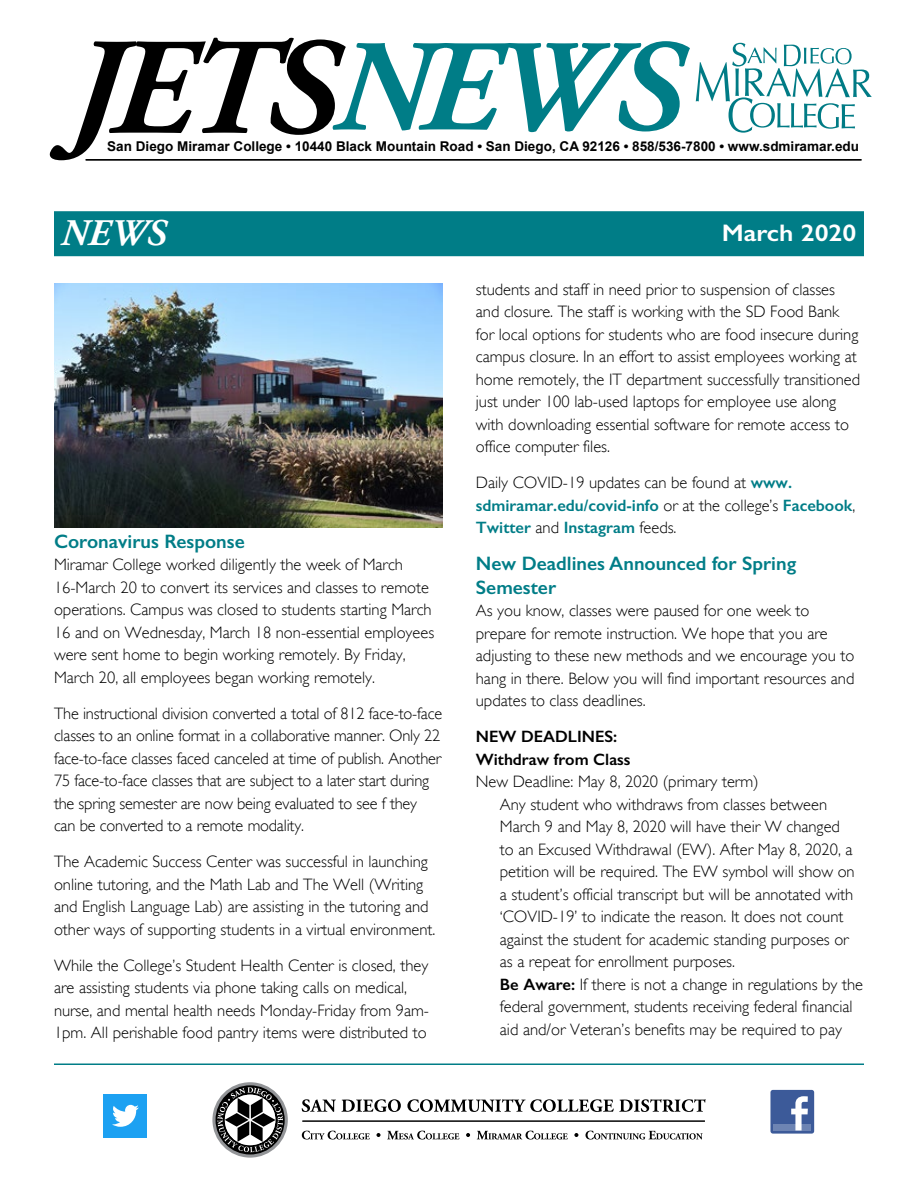
<style>
.page{position:relative;width:918px;height:1188px;background:#fff}
.page>*{position:absolute;margin:0;border:0;box-sizing:border-box;transform-origin:0 0}
.t1{font:italic 700 137.55px "Adobe Garamond";color:#000}
.t2{font:italic 700 130.35px "Adobe Garamond";color:#007d87}
.t3{font:italic 700 37.5px "Adobe Garamond";color:#fff}
.t4{font:600 24px "Gill Sans";color:#fff;scale:1.1 1}
.t5{font:600 19.5px/23.4px "Gill Sans";color:#007d87}
.t6{font:300 16.5px/22.5px "Gill Sans";color:#000}
.t7{font:600 16.5px/22.5px "Gill Sans";color:#000}
.t8{font:700 13.5px "Arial";color:#000}
.s1{font-size:137.55px;color:#000}
.s2{font-weight:600;color:#007d87}
.s3{font-weight:600}
</style>
<div class="page">
<svg style="left:302px;top:1099px;width:99px;height:13px"></svg>
<svg style="left:407px;top:1099px;width:299px;height:13px"></svg>
<hr style="left:302px;top:1121px;width:403px;height:1px;background:#000">
<svg style="left:302px;top:1131px;width:68px;height:9px"></svg>
<svg style="left:377px;top:1133px;width:4px;height:4px"></svg>
<svg style="left:387px;top:1131px;width:72px;height:9px"></svg>
<svg style="left:466px;top:1133px;width:4px;height:4px"></svg>
<svg style="left:477px;top:1131px;width:91px;height:9px"></svg>
<svg style="left:574px;top:1133px;width:4px;height:4px"></svg>
<svg style="left:586px;top:1131px;width:117px;height:9px"></svg>
<svg style="left:212px;top:1082px;width:76px;height:76px"></svg>
<svg style="left:215px;top:1085px;width:70px;height:70px"></svg>
<svg style="left:217px;top:1087px;width:66px;height:65px"></svg>
<hr style="left:86px;top:159px;width:776px;height:2px;background:#000">
<svg style="left:696px;top:43px;width:176px;height:90px"></svg>
<hr style="left:54px;top:1064px;width:810px;height:1px;background:#007d87">
<div style="left:54px;top:211px;width:810px;height:45px;background:#007d87"></div>
<div style="left:770px;top:1090px;width:44px;height:44px;background:#3c5a99;border-radius:2px"></div>
<div style="left:774px;top:1124px;width:37px;height:6px;background:#6d84b3"></div>
<svg style="left:791px;top:1096px;width:17px;height:34px"></svg>
<div style="left:104px;top:1094px;width:43px;height:43px;background:#1da1f2"></div>
<svg style="left:112px;top:1105px;width:27px;height:22px"></svg>
<img style="left:54px;top:284px;width:389px;height:243px">
<h2 class="t2" style="left:110px;top:17px;width:573px"><span class="s1">ETS</span>NEWS</h2>
<h1 class="t1" style="left:68px;top:14px;width:52px">J</h1>
<p class="t8" style="left:107px;top:138px;width:753px">San Diego Miramar College • 10440 Black Mountain Road • San Diego, CA 92126 • 858/536-7800 • www.sdmiramar.edu</p>
<h3 class="t3" style="left:61px;top:213px;width:107px">NEWS</h3>
<h3 class="t4" style="left:722px;top:218px;width:124px">March 2020</h3>
<p class="t5" style="left:54px;top:529px;width:192px">Coronavirus Response</p>
<p class="t6" style="left:54px;top:554px;width:382px">Miramar College worked diligently the week of March 16-March 20 to convert its services and classes to remote operations. Campus was closed to students starting March 16 and on Wednesday, March 18 non-essential employees were sent home to begin working remotely. By Friday, March 20, all employees began working remotely.</p>
<p class="t6" style="left:54px;top:702px;width:390px">The instructional division converted a total of 812 face-to-face classes to an online format in a collaborative manner. Only 22 face-to-face classes faced canceled at time of publish. Another 75 face-to-face classes that are subject to a later start during the spring semester are now being evaluated to see f they can be converted to a remote modality.</p>
<p class="t6" style="left:54px;top:851px;width:383px">The Academic Success Center was successful in launching online tutoring, and the Math Lab and The Well (Writing and English Language Lab) are assisting in the tutoring and other ways of supporting students in a virtual environment.</p>
<p class="t6" style="left:54px;top:954px;width:377px">While the College’s Student Health Center is closed, they are assisting students via phone taking calls on medical, nurse, and mental health needs Monday-Friday from 9am-1pm. All perishable food pantry items were distributed to</p>
<p class="t6" style="left:476px;top:278px;width:386px">students and staff in need prior to suspension of classes and closure. The staff is working with the SD Food Bank for local options for students who are food insecure during campus closure. In an effort to assist employees working at home remotely, the IT department successfully transitioned just under 100 lab-used laptops for employee use along with downloading essential software for remote access to office computer files.</p>
<p class="t6" style="left:476px;top:472px;width:381px">Daily COVID-19 updates can be found at <span class="s2">www. sdmiramar.edu/covid-info</span> or at the college’s <span class="s2">Facebook</span>,<br><span class="s2">Twitter</span> and <span class="s2">Instagram</span> feeds.</p>
<p class="t5" style="left:476px;top:552px;width:322px">New Deadlines Announced for Spring<br>Semester</p>
<p class="t6" style="left:476px;top:599px;width:380px">As you know, classes were paused for one week to prepare for remote instruction. We hope that you are adjusting to these new methods and we encourage you to hang in there. Below you will find important resources and updates to class deadlines.</p>
<p class="t7" style="left:476px;top:725px;width:156px">NEW DEADLINES:<br>Withdraw from Class</p>
<p class="t6" style="left:500px;top:770px;width:365px;text-indent:-24px">New Deadline: May 8, 2020 (primary term)<br>Any student who withdraws from classes between March 9 and May 8, 2020 will have their W changed<br>to an Excused Withdrawal (EW). After May 8, 2020, a petition will be required. The EW symbol will show on a student’s official transcript but will be annotated with ‘COVID-19’ to indicate the reason. It does not count against the student for academic standing purposes or as a repeat for enrollment purposes.<br><span class="s3">Be Aware:</span> If there is not a change in regulations by the federal government, students receiving federal financial aid and/or Veteran’s benefits may be required to pay</p>
</div>
